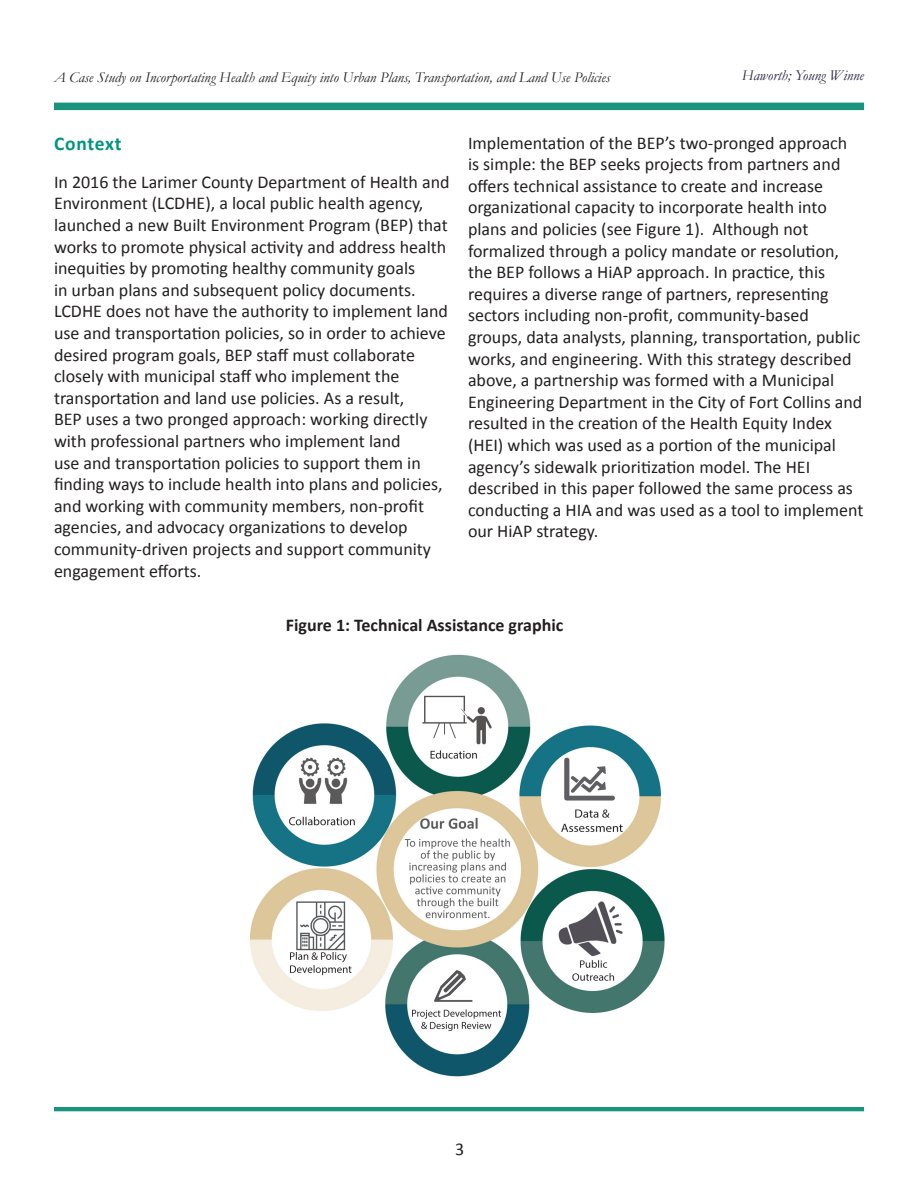
<style>
.page{position:relative;width:918px;height:1188px;background:#fff}
.page>*{position:absolute;margin:0;border:0;box-sizing:border-box;transform-origin:0 0}
.Titles{font:700 19.5px "Calibri";letter-spacing:.035em;color:#009481}
.t1{font:18px/21.6px "Calibri";color:#231f20}
.t2{font:700 18px "Calibri";color:#231f20}
.t3{font:italic 15px "Garamond";color:#231f20}
.t4{font:italic 15px "Garamond";color:#272241}
</style>
<div class="page">
<hr style="left:54px;top:1107px;width:810px;height:4px;background:#1a947f">
<div style="left:54px;top:103px;width:810px;height:7px;background:#1a947f"></div>
<img style="left:250px;top:654px;width:415px;height:423px">
<p class="t3" style="left:54px;top:67px;width:558px">A Case Study on Incorportating Health and Equity into Urban Plans, Transportation, and Land Use Policies</p>
<p class="t4" style="left:742px;top:65px;width:124px">Haworth; Young Winne</p>
<p class="Titles" style="left:54px;top:131px;width:69px">Context</p>
<p class="t1" style="left:54px;top:170px;width:397px">In 2016 the Larimer County Department of Health and Environment (LCDHE), a local public health agency, launched a new Built Environment Program (BEP) that works to promote physical activity and address health inequities by promoting healthy community goals<br>in urban plans and subsequent policy documents.<br>LCDHE does not have the authority to implement land use and transportation policies, so in order to achieve desired program goals, BEP staff must collaborate closely with municipal staff who implement the transportation and land use policies. As a result,<br>BEP uses a two pronged approach: working directly with professional partners who implement land<br>use and transportation policies to support them in finding ways to include health into plans and policies, and working with community members, non-profit agencies, and advocacy organizations to develop community-driven projects and support community engagement efforts.</p>
<p class="t1" style="left:468px;top:131px;width:397px">Implementation of the BEP’s two-pronged approach<br>is simple: the BEP seeks projects from partners and offers technical assistance to create and increase organizational capacity to incorporate health into plans and policies (see Figure 1). Although not formalized through a policy mandate or resolution, the BEP follows a HiAP approach. In practice, this requires a diverse range of partners, representing sectors including non-profit, community-based groups, data analysts, planning, transportation, public works, and engineering. With this strategy described above, a partnership was formed with a Municipal Engineering Department in the City of Fort Collins and resulted in the creation of the Health Equity Index (HEI) which was used as a portion of the municipal agency’s sidewalk prioritization model. The HEI described in this paper followed the same process as conducting a HIA and was used as a tool to implement our HiAP strategy.</p>
<p class="t2" style="left:286px;top:613px;width:279px">Figure 1: Technical Assistance graphic</p>
<p class="t1" style="left:455px;top:1137px;width:11px">3</p>
</div>
